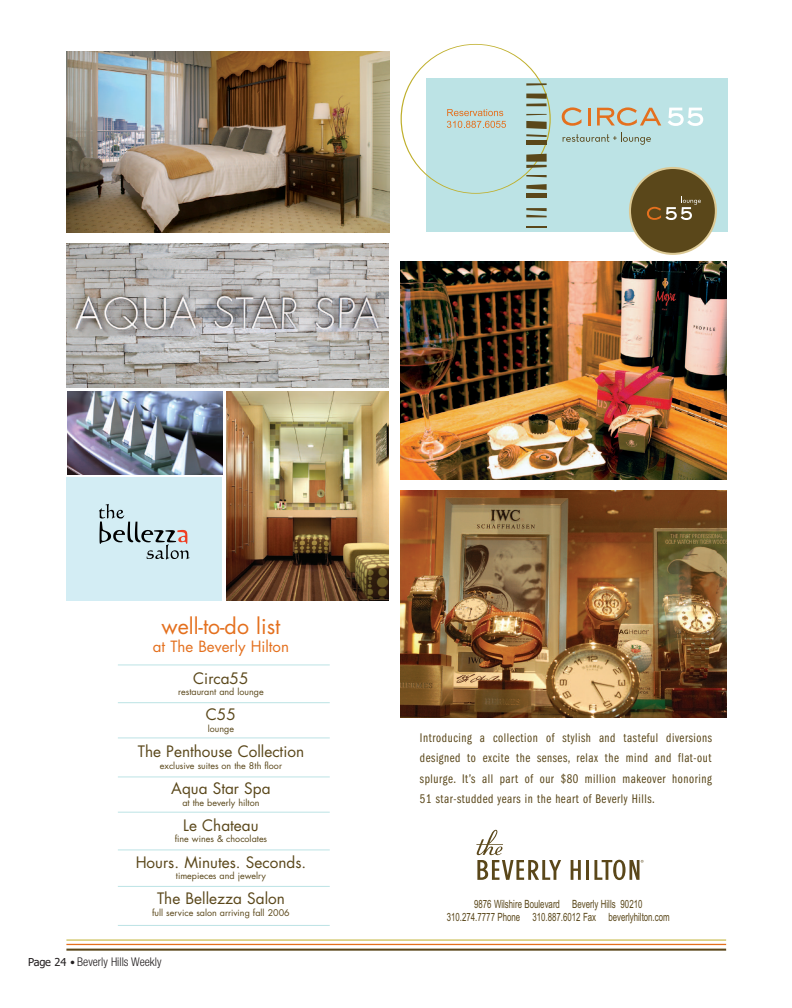
<style>
.page{position:relative;width:792px;height:1008px;background:#fff}
.page>*{position:absolute;margin:0;border:0;box-sizing:border-box;transform-origin:0 0}
.t1{font:21.4px "Futura Book+AHWTLC";color:#e4701e}
.t2{font:15.4px "Futura Book+AHWTLC";color:#5a471a}
.t3{font:15.1px "Futura Book+AHWTLC";color:#e4701e}
.t4{font:13px/20.4px "Franklin Gothic Book Cmpr+LGCUKZ";letter-spacing:.04em;color:#5a471a;text-align:justify}
.t5{font:300 condensed 12px "Helvetica Neue";color:#231f20}
.t6{font:11.3px/13.6px "Arial Narrow+PNGHLW";color:#5a471a;text-align:center;scale:.85 1}
.t7{font:9px "Futura Book+AHWTLC";color:#5a471a}
.s1{font-family:"Tahoma";font-weight:400;font-stretch:normal;font-size:11px}
.s2{font-weight:700;font-size:10px}
</style>
<div class="page">
<img style="left:66px;top:44px;width:662px;height:907px">
<h1 class="t1" style="left:162px;top:617px;width:120px">well-to-do list</h1>
<p class="t3" style="left:153px;top:640px;width:138px">at The Beverly Hilton</p>
<p class="t2" style="left:193px;top:671px;width:57px">Circa55</p>
<p class="t7" style="left:178px;top:688px;width:87px">restaurant and lounge</p>
<p class="t2" style="left:206px;top:708px;width:31px">C55</p>
<p class="t7" style="left:208px;top:724px;width:28px">lounge</p>
<p class="t2" style="left:138px;top:744px;width:168px">The Penthouse Collection</p>
<p class="t7" style="left:160px;top:762px;width:124px">exclusive suites on the 8th floor</p>
<p class="t2" style="left:171px;top:782px;width:101px">Aqua Star Spa</p>
<p class="t7" style="left:182px;top:798px;width:79px">at the beverly hilton</p>
<p class="t2" style="left:183px;top:818px;width:77px">Le Chateau</p>
<p class="t7" style="left:175px;top:835px;width:94px">fine wines &amp; chocolates</p>
<p class="t2" style="left:136px;top:855px;width:172px">Hours. Minutes. Seconds.</p>
<p class="t7" style="left:176px;top:872px;width:92px">timepieces and jewelry</p>
<p class="t2" style="left:157px;top:892px;width:129px">The Bellezza Salon</p>
<p class="t7" style="left:152px;top:908px;width:139px">full service salon arriving fall 2006</p>
<p class="t5" style="left:28px;top:957px;width:135px"><span class="s1">Page 24</span> <span class="s2">•</span> Beverly Hills Weekly</p>
<p class="t4" style="left:420px;top:729px;width:294px">Introducing a collection of stylish and tasteful diversions designed to excite the senses, relax the mind and flat-out splurge. It’s all part of our $80 million makeover honoring 51 star-studded years in the heart of Beverly Hills.</p>
<p class="t6" style="left:447px;top:897px;width:264px">9876 Wilshire Boulevard Beverly Hills 90210<br>310.274.7777 Phone 310.887.6012 Fax beverlyhilton.com</p>
</div>
